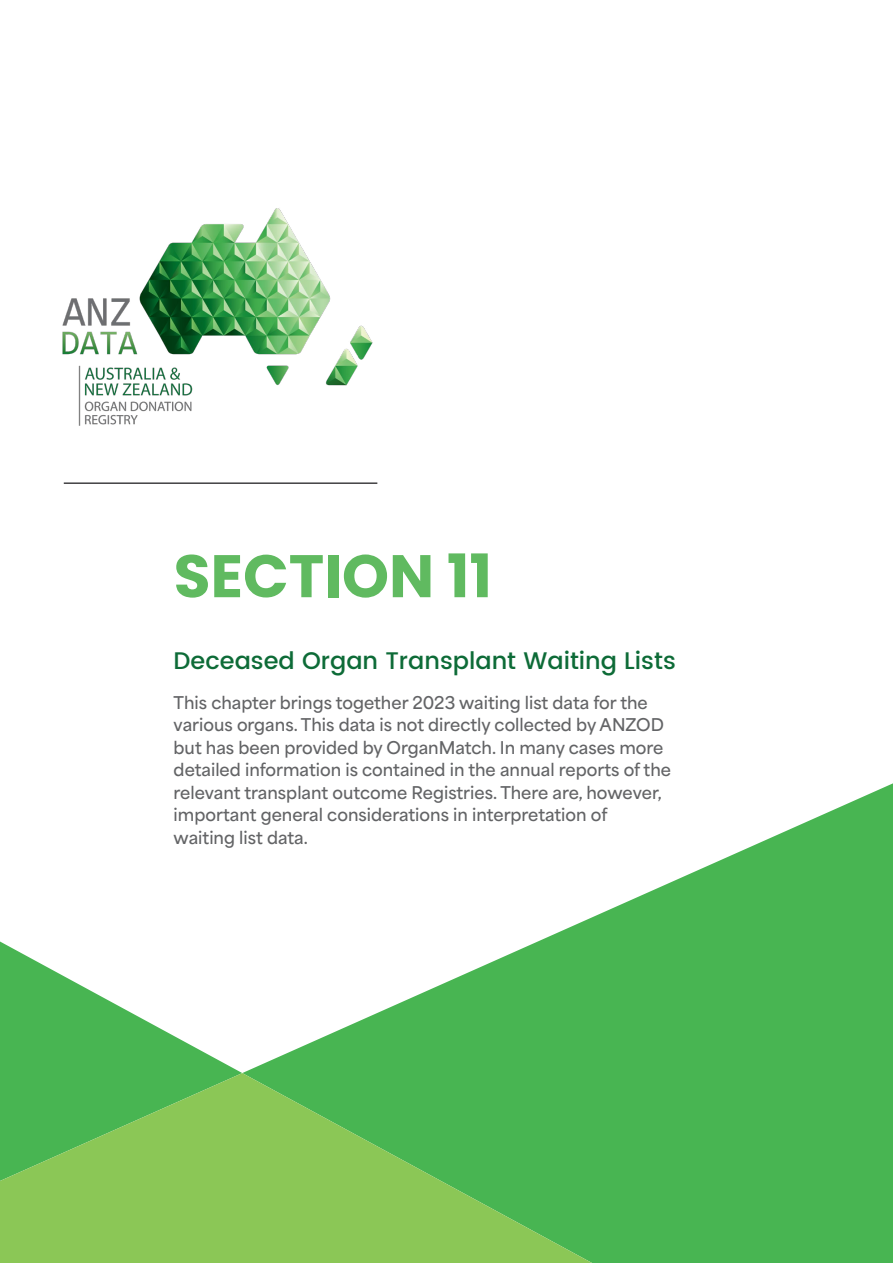
<style>
.page{position:relative;width:893px;height:1263px;background:#fff}
.page>*{position:absolute;margin:0;border:0;box-sizing:border-box;transform-origin:0 0}
.t1{font:700 60px "Poppins";color:#60ba60}
.t2{font:500 24px "Poppins";color:#0d6b37}
.t3{font:600 16.5px/22.5px "Area Normal";color:#636466}
</style>
<div class="page">
<svg style="left:0;top:783px;width:893px;height:480px;fill:#48b552"></svg>
<svg style="left:0;top:1073px;width:592px;height:190px;background:#6fbf54"></svg>
<hr style="left:64px;top:482px;width:313px;height:2px;background:#414042">
<img style="left:62px;top:208px;width:311px;height:218px">
<h1 class="t1" style="left:174px;top:541px;width:320px">SECTION 11</h1>
<h2 class="t2" style="left:174px;top:643px;width:504px">Deceased Organ Transplant Waiting Lists</h2>
<p class="t3" style="left:174px;top:689px;width:499px">This chapter brings together 2023 waiting list data for the various organs. This data is not directly collected by ANZOD but has been provided by OrganMatch. In many cases more detailed information is contained in the annual reports of the relevant transplant outcome Registries. There are, however, important general considerations in interpretation of waiting list data.</p>
</div>
